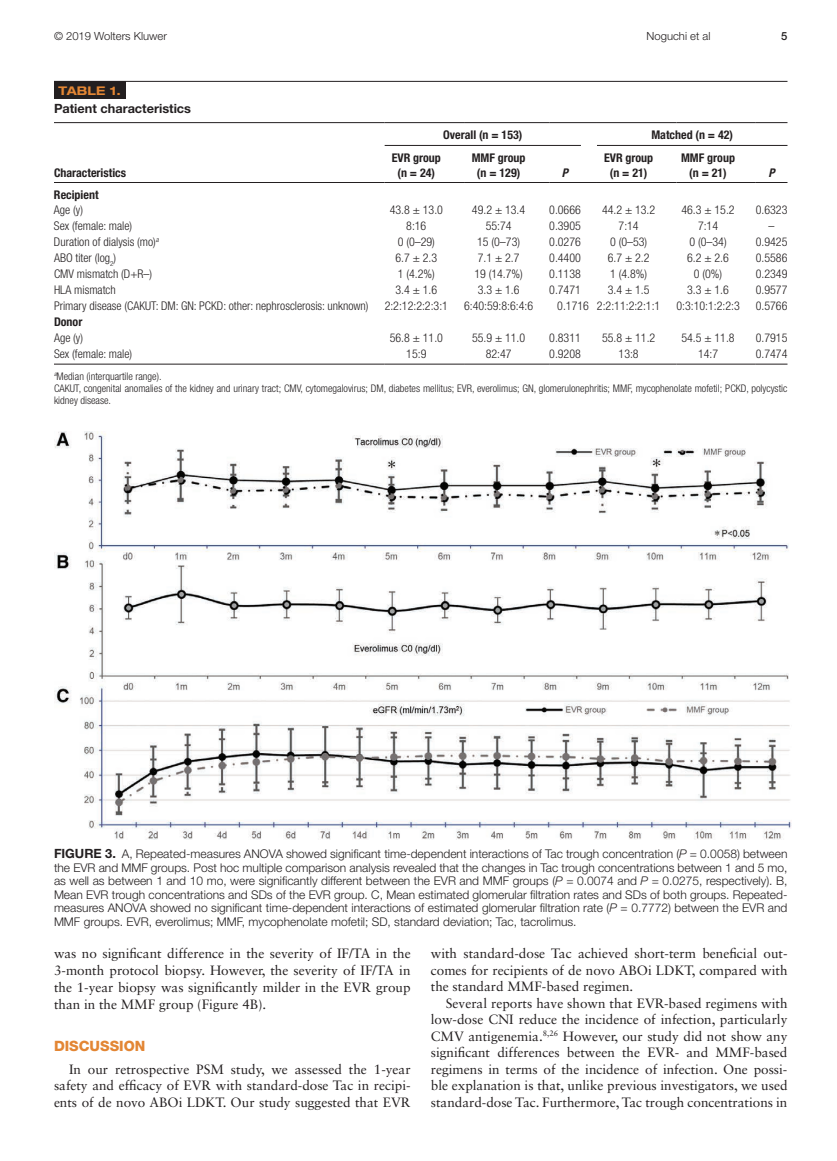
<style>
.page{position:relative;width:837px;height:1161px;background:#fff}
.page>*{position:absolute;margin:0;border:0;box-sizing:border-box;transform-origin:0 0}
.t1{font:800 14.25px "Helvetica Neue LT Std";color:#e38634}
.t2{font:13.5px/16.5px "Sabon LT Std";color:#231f20;text-align:justify}
.t3{font:700 12.75px "Helvetica Neue LT Std";color:#231f20}
.t4{font:300 12px/13.5px "Helvetica Neue LT Std";color:#231f20;text-align:justify}
.t5{font:300 condensed 12px "Helvetica Neue LT Std";color:#231f20}
.t6{font:700 condensed 12px/15px "Helvetica Neue LT Std";color:#231f20;text-align:center}
.t7{font:700 expanded 12px "Helvetica Neue LT Std";color:#e38634}
.t8{font:italic 700 condensed 12px "Helvetica Neue LT Std";color:#231f20}
.t9{font:300 11.25px "Helvetica Neue LT Std";color:#231f20}
.t10{font:500 11.25px "Helvetica Neue LT Std";color:#231f20}
.t11{font:300 condensed 10.5px/12px "Helvetica Neue LT Std";color:#231f20}
.s1{font-weight:700;font-size:12.75px}
.s2{font-style:italic}
</style>
<div class="page">
<hr style="left:54px;top:182px;width:331px;height:1px;background:#231f20">
<hr style="left:54px;top:122px;width:331px;height:1px;background:#231f20">
<hr style="left:385px;top:122px;width:79px;height:1px;background:#231f20">
<hr style="left:464px;top:122px;width:85px;height:1px;background:#231f20">
<hr style="left:549px;top:122px;width:48px;height:1px;background:#231f20">
<hr style="left:597px;top:122px;width:79px;height:1px;background:#231f20">
<hr style="left:676px;top:122px;width:80px;height:1px;background:#231f20">
<hr style="left:756px;top:122px;width:32px;height:1px;background:#231f20">
<hr style="left:385px;top:182px;width:79px;height:1px;background:#231f20">
<hr style="left:464px;top:182px;width:85px;height:1px;background:#231f20">
<hr style="left:549px;top:182px;width:48px;height:1px;background:#231f20">
<hr style="left:597px;top:182px;width:79px;height:1px;background:#231f20">
<hr style="left:676px;top:182px;width:80px;height:1px;background:#231f20">
<hr style="left:756px;top:182px;width:32px;height:1px;background:#231f20">
<hr style="left:54px;top:364px;width:331px;height:1px;background:#231f20">
<hr style="left:385px;top:364px;width:79px;height:1px;background:#231f20">
<hr style="left:464px;top:364px;width:85px;height:1px;background:#231f20">
<hr style="left:549px;top:364px;width:48px;height:1px;background:#231f20">
<hr style="left:597px;top:364px;width:79px;height:1px;background:#231f20">
<hr style="left:676px;top:364px;width:80px;height:1px;background:#231f20">
<hr style="left:756px;top:364px;width:32px;height:1px;background:#231f20">
<div style="left:54px;top:81px;width:71px;height:18px;background:#231f20"></div>
<hr style="left:54px;top:81px;width:734px;height:1px;background:#231f20">
<hr style="left:385px;top:145px;width:196px;height:1px;background:#231f20">
<hr style="left:597px;top:145px;width:190px;height:1px;background:#231f20">
<img style="left:54px;top:431px;width:737px;height:409px">
<p class="t9" style="left:54px;top:29px;width:114px">© 2019 Wolters Kluwer</p>
<p class="t9" style="left:647px;top:29px;width:65px">Noguchi et al</p>
<p class="t10" style="left:781px;top:29px;width:8px">5</p>
<p class="t7" style="left:58px;top:83px;width:64px">TABLE 1.</p>
<p class="t3" style="left:54px;top:101px;width:139px">Patient characteristics</p>
<p class="t6" style="left:54px;top:165px;width:74px">Characteristics</p>
<p class="t6" style="left:443px;top:127px;width:81px">Overall (n = 153)</p>
<p class="t6" style="left:651px;top:127px;width:83px">Matched (n = 42)</p>
<p class="t6" style="left:392px;top:150px;width:51px">EVR group (n = 24)</p>
<p class="t6" style="left:472px;top:150px;width:55px">MMF group (n = 129)</p>
<p class="t8" style="left:562px;top:165px;width:8px">P</p>
<p class="t6" style="left:604px;top:150px;width:51px">EVR group (n = 21)</p>
<p class="t6" style="left:681px;top:150px;width:55px">MMF group (n = 21)</p>
<p class="t8" style="left:769px;top:165px;width:8px">P</p>
<p class="t6" style="left:54px;top:187px;width:46px">Recipient</p>
<p class="t5" style="left:54px;top:202px;width:31px">Age (y)</p>
<p class="t5" style="left:390px;top:202px;width:55px">43.8 ± 13.0</p>
<p class="t5" style="left:472px;top:202px;width:55px">49.2 ± 13.4</p>
<p class="t5" style="left:549px;top:202px;width:33px">0.0666</p>
<p class="t5" style="left:602px;top:202px;width:55px">44.2 ± 13.2</p>
<p class="t5" style="left:681px;top:202px;width:55px">46.3 ± 15.2</p>
<p class="t5" style="left:756px;top:202px;width:33px">0.6323</p>
<p class="t5" style="left:54px;top:218px;width:80px">Sex (female: male)</p>
<p class="t5" style="left:406px;top:218px;width:22px">8:16</p>
<p class="t5" style="left:486px;top:218px;width:27px">55:74</p>
<p class="t5" style="left:549px;top:218px;width:33px">0.3905</p>
<p class="t5" style="left:619px;top:218px;width:22px">7:14</p>
<p class="t5" style="left:698px;top:218px;width:22px">7:14</p>
<p class="t5" style="left:769px;top:218px;width:7px">–</p>
<p class="t5" style="left:54px;top:235px;width:106px">Duration of dialysis (mo)<sup>a</sup></p>
<p class="t5" style="left:398px;top:235px;width:39px">0 (0–29)</p>
<p class="t5" style="left:477px;top:235px;width:45px">15 (0–73)</p>
<p class="t5" style="left:549px;top:235px;width:33px">0.0276</p>
<p class="t5" style="left:610px;top:235px;width:39px">0 (0–53)</p>
<p class="t5" style="left:689px;top:235px;width:39px">0 (0–34)</p>
<p class="t5" style="left:756px;top:235px;width:33px">0.9425</p>
<p class="t5" style="left:54px;top:251px;width:64px">ABO titer (log<sub>2</sub>)</p>
<p class="t5" style="left:395px;top:251px;width:43px">6.7 ± 2.3</p>
<p class="t5" style="left:478px;top:251px;width:43px">7.1 ± 2.7</p>
<p class="t5" style="left:549px;top:251px;width:33px">0.4400</p>
<p class="t5" style="left:608px;top:251px;width:43px">6.7 ± 2.2</p>
<p class="t5" style="left:687px;top:251px;width:43px">6.2 ± 2.6</p>
<p class="t5" style="left:756px;top:251px;width:33px">0.5586</p>
<p class="t5" style="left:54px;top:267px;width:100px">CMV mismatch (D+R–)</p>
<p class="t5" style="left:398px;top:267px;width:39px">1 (4.2%)</p>
<p class="t5" style="left:474px;top:267px;width:50px">19 (14.7%)</p>
<p class="t5" style="left:549px;top:267px;width:33px">0.1138</p>
<p class="t5" style="left:610px;top:267px;width:39px">1 (4.8%)</p>
<p class="t5" style="left:694px;top:267px;width:30px">0 (0%)</p>
<p class="t5" style="left:756px;top:267px;width:33px">0.2349</p>
<p class="t5" style="left:54px;top:283px;width:63px">HLA mismatch</p>
<p class="t5" style="left:395px;top:283px;width:43px">3.4 ± 1.6</p>
<p class="t5" style="left:478px;top:283px;width:43px">3.3 ± 1.6</p>
<p class="t5" style="left:549px;top:283px;width:33px">0.7471</p>
<p class="t5" style="left:608px;top:283px;width:43px">3.4 ± 1.5</p>
<p class="t5" style="left:687px;top:283px;width:43px">3.3 ± 1.6</p>
<p class="t5" style="left:756px;top:283px;width:33px">0.9577</p>
<p class="t5" style="left:54px;top:299px;width:316px">Primary disease (CAKUT: DM: GN: PCKD: other: nephrosclerosis: unknown)</p>
<p class="t5" style="left:385px;top:299px;width:65px">2:2:12:2:2:3:1</p>
<p class="t5" style="left:464px;top:299px;width:71px">6:40:59:8:6:4:6</p>
<p class="t5" style="left:557px;top:299px;width:105px">0.1716 2:2:11:2:2:1:1</p>
<p class="t5" style="left:676px;top:299px;width:65px">0:3:10:1:2:2:3</p>
<p class="t5" style="left:756px;top:299px;width:33px">0.5766</p>
<p class="t6" style="left:54px;top:314px;width:30px">Donor</p>
<p class="t5" style="left:54px;top:331px;width:31px">Age (y)</p>
<p class="t5" style="left:390px;top:331px;width:55px">56.8 ± 11.0</p>
<p class="t5" style="left:472px;top:331px;width:55px">55.9 ± 11.0</p>
<p class="t5" style="left:549px;top:331px;width:33px">0.8311</p>
<p class="t5" style="left:602px;top:331px;width:55px">55.8 ± 11.2</p>
<p class="t5" style="left:681px;top:331px;width:55px">54.5 ± 11.8</p>
<p class="t5" style="left:756px;top:331px;width:33px">0.7915</p>
<p class="t5" style="left:54px;top:347px;width:80px">Sex (female: male)</p>
<p class="t5" style="left:406px;top:347px;width:22px">15:9</p>
<p class="t5" style="left:486px;top:347px;width:27px">82:47</p>
<p class="t5" style="left:549px;top:347px;width:33px">0.9208</p>
<p class="t5" style="left:619px;top:347px;width:22px">13:8</p>
<p class="t5" style="left:698px;top:347px;width:22px">14:7</p>
<p class="t5" style="left:756px;top:347px;width:33px">0.7474</p>
<p class="t11" style="left:54px;top:370px;width:735px"><sup>a</sup>Median (interquartile range).<br>CAKUT, congenital anomalies of the kidney and urinary tract; CMV, cytomegalovirus; DM, diabetes mellitus; EVR, everolimus; GN, glomerulonephritis; MMF, mycophenolate mofetil; PCKD, polycystic kidney disease.</p>
<p class="t4" style="left:54px;top:847px;width:735px"><span class="s1">FIGURE 3.</span> A, Repeated-measures ANOVA showed significant time-dependent interactions of Tac trough concentration (<span class="s2">P</span> = 0.0058) between the EVR and MMF groups. Post hoc multiple comparison analysis revealed that the changes in Tac trough concentrations between 1 and 5 mo, as well as between 1 and 10 mo, were significantly different between the EVR and MMF groups (<span class="s2">P</span> = 0.0074 and <span class="s2">P</span> = 0.0275, respectively). B, Mean EVR trough concentrations and SDs of the EVR group. C, Mean estimated glomerular filtration rates and SDs of both groups. Repeated&shy;measures ANOVA showed no significant time-dependent interactions of estimated glomerular filtration rate (<span class="s2">P</span> = 0.7772) between the EVR and MMF groups. EVR, everolimus; MMF, mycophenolate mofetil; SD, standard deviation; Tac, tacrolimus.</p>
<p class="t2" style="left:54px;top:945px;width:358px">was no significant difference in the severity of IF/TA in the 3-month protocol biopsy. However, the severity of IF/TA in the 1-year biopsy was significantly milder in the EVR group than in the MMF group (Figure 4B).</p>
<p class="t1" style="left:54px;top:1037px;width:93px">DISCUSSION</p>
<p class="t2" style="left:54px;top:1060px;width:358px;text-indent:15px">In our retrospective PSM study, we assessed the 1-year safety and efficacy of EVR with standard-dose Tac in recipi&shy;ents of de novo ABOi LDKT. Our study suggested that EVR</p>
<p class="t2" style="left:431px;top:945px;width:358px">with standard-dose Tac achieved short-term beneficial out&shy;comes for recipients of de novo ABOi LDKT, compared with the standard MMF-based regimen.</p>
<p class="t2" style="left:431px;top:995px;width:358px;text-indent:15px">Several reports have shown that EVR-based regimens with low-dose CNI reduce the incidence of infection, particularly CMV antigenemia.<sup>8,26</sup> However, our study did not show any significant differences between the EVR- and MMF-based regimens in terms of the incidence of infection. One possi&shy;ble explanation is that, unlike previous investigators, we used standard-dose Tac. Furthermore, Tac trough concentrations in</p>
</div>
